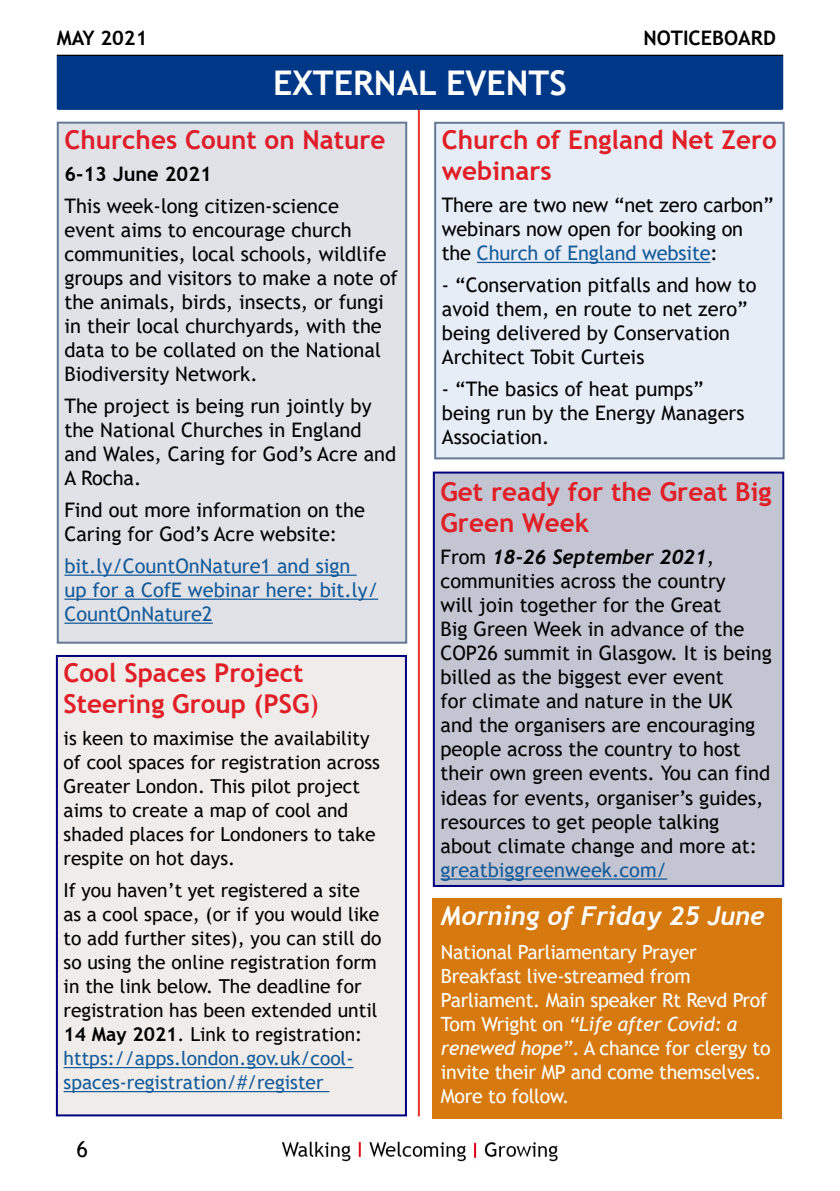
<style>
.page{position:relative;width:840px;height:1191px;background:#fff}
.page>*{position:absolute;margin:0;border:0;box-sizing:border-box;transform-origin:0 0}
.t1{font:700 34px "Trebuchet MS";color:#fff}
.t2{font:700 26px/31.2px "Trebuchet MS";color:#e11f27}
.t3{font:700 26px "Trebuchet MS";color:#e01d2a}
.t4{font:italic 700 26px "Trebuchet";color:#fff}
.t5{font:22px "Trebuchet MS";color:#000}
.t6{font:20px/24px "Trebuchet MS";color:#000}
.t7{font:20px/24px "Trebuchet MS";color:#165b9a}
.t8{font:700 20px "Trebuchet MS";color:#000}
.t9{font:italic 700 20px "Trebuchet";color:#000}
.t10{font:19.6px/24px "Trebuchet MS";letter-spacing:-.015em;color:#fff}
.t11{font:19.2px/24px "Trebuchet MS";color:#000}
.s1{color:#165b9a}
.s2{font-family:"Trebuchet MS";font-weight:400;font-style:normal}
.s3{font-weight:400}
.s4{font-weight:700}
.s5{font-style:italic}
</style>
<div class="page">
<hr style="left:57px;top:55px;width:725px;height:2px;background:#000">
<hr style="left:417px;top:72px;width:2px;height:1044px;background:#e5352c">
<img style="left:281px;top:1141px;width:277px;height:21px">
<div style="left:58px;top:57px;width:723px;height:52px;background:#003888"></div>
<div style="left:57px;top:56px;width:725px;height:54px;border:2px solid #003888"></div>
<div style="left:435px;top:123px;width:348px;height:335px;background:#e6edf7"></div>
<hr style="left:476px;top:262px;width:234px;height:1px;background:#165b9a">
<div style="left:434px;top:122px;width:350px;height:337px;border:2px solid #657995"></div>
<div style="left:58px;top:123px;width:348px;height:519px;background:#e1e2e8"></div>
<hr style="left:64px;top:574px;width:292px;height:2px;background:#165b9a">
<hr style="left:64px;top:598px;width:314px;height:2px;background:#165b9a">
<hr style="left:64px;top:622px;width:149px;height:2px;background:#165b9a">
<div style="left:57px;top:122px;width:350px;height:521px;border:2px solid #657995"></div>
<div style="left:432px;top:897px;width:349px;height:221px;background:#d67a0f"></div>
<div style="left:433px;top:472px;width:349px;height:414px;background:#c3c5d2"></div>
<hr style="left:440px;top:878px;width:226px;height:1px;background:#165b9a">
<div style="left:432px;top:471px;width:351px;height:416px;border:2px solid #000080"></div>
<div style="left:57px;top:656px;width:348px;height:459px;background:#efece9"></div>
<hr style="left:64px;top:1067px;width:289px;height:1px;background:#165b9a">
<hr style="left:64px;top:1091px;width:265px;height:1px;background:#165b9a">
<div style="left:56px;top:655px;width:350px;height:461px;border:2px solid #000080"></div>
<p class="t8" style="left:57px;top:26px;width:92px">MAY 2021</p>
<p class="t8" style="left:643px;top:26px;width:134px">NOTICEBOARD</p>
<h1 class="t1" style="left:273px;top:62px;width:295px">EXTERNAL EVENTS</h1>
<h2 class="t2" style="left:441px;top:124px;width:336px">Church of England Net Zero webinars</h2>
<p class="t6" style="left:441px;top:193px;width:333px">There are two new “net zero carbon” webinars now open for booking on the <span class="s1">Church of England website</span>:</p>
<p class="t6" style="left:441px;top:273px;width:316px">- “Conservation pitfalls and how to avoid them, en route to net zero” being delivered by Conservation<br>Architect Tobit Curteis</p>
<p class="t6" style="left:441px;top:377px;width:304px">- “The basics of heat pumps” being run by the Energy Managers<br>Association.</p>
<h2 class="t3" style="left:64px;top:123px;width:322px">Churches Count on Nature</h2>
<p class="t8" style="left:64px;top:161px;width:149px">6-13 June 2021</p>
<p class="t6" style="left:64px;top:193px;width:335px">This week-long citizen-science<br>event aims to encourage church communities, local schools, wildlife groups and visitors to make a note of the animals, birds, insects, or fungi in their local churchyards, with the data to be collated on the National Biodiversity Network.</p>
<p class="t6" style="left:64px;top:393px;width:333px">The project is being run jointly by the National Churches in England and Wales, Caring for God’s Acre and<br>A Rocha.</p>
<p class="t6" style="left:64px;top:497px;width:302px">Find out more information on the<br>Caring for God’s Acre website:</p>
<p class="t7" style="left:64px;top:553px;width:315px">bit.ly/CountOnNature1 and sign<br>up for a CofE webinar here: bit.ly/<br>CountOnNature2</p>
<h2 class="t2" style="left:440px;top:476px;width:332px">Get ready for the Great Big<br>Green Week</h2>
<p class="t9" style="left:440px;top:544px;width:275px"><span class="s2">From</span> 18-26 September 2021<span class="s2">,</span></p>
<p class="t6" style="left:440px;top:569px;width:333px">communities across the country<br>will join together for the Great<br>Big Green Week in advance of the COP26 summit in Glasgow. It is being billed as the biggest ever event<br>for climate and nature in the UK<br>and the organisers are encouraging people across the country to host their own green events. You can find ideas for events, organiser’s guides, resources to get people talking about climate change and more at:</p>
<p class="t7" style="left:440px;top:857px;width:228px">greatbiggreenweek.com/</p>
<h2 class="t2" style="left:64px;top:657px;width:257px">Cool Spaces Project<br>Steering Group (PSG<span class="s3">)</span></h2>
<p class="t11" style="left:64px;top:726px;width:318px">is keen to maximise the availability of cool spaces for registration across<br>Greater London. This pilot project aims to create a map of cool and shaded places for Londoners to take respite on hot days.</p>
<p class="t11" style="left:64px;top:878px;width:319px">If you haven’t yet registered a site as a cool space, (or if you would like to add further sites), you can still do so using the online registration form in the link below. The deadline for registration has been extended until <span class="s4">14 May 2021</span>. Link to registration: <span class="s1">https://apps.london.gov.uk/cool&shy;spaces-registration/#/register</span></p>
<h2 class="t4" style="left:441px;top:899px;width:325px">Morning of Friday 25 June</h2>
<p class="t10" style="left:441px;top:940px;width:331px">National Parliamentary Prayer<br>Breakfast live-streamed from<br>Parliament. Main speaker Rt Revd Prof<br>Tom Wright on <span class="s5">“Life after Covid: a renewed hope”</span>. A chance for clergy to invite their MP and come themselves.<br>More to follow.</p>
<p class="t5" style="left:77px;top:1135px;width:13px">6</p>
</div>
